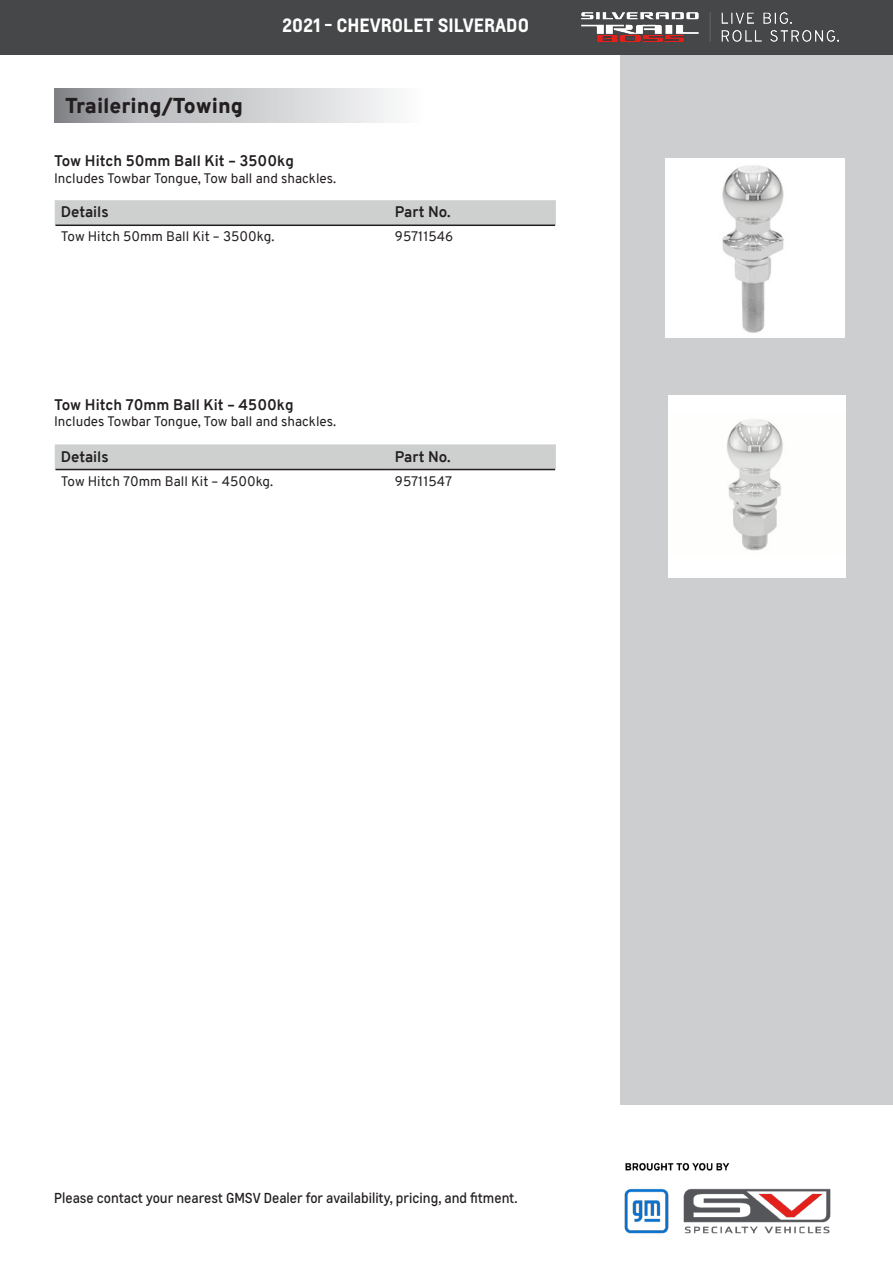
<style>
.page{position:relative;width:893px;height:1263px;background:#fff}
.page>*{position:absolute;margin:0;border:0;box-sizing:border-box;transform-origin:0 0}
.t1{font:900 21px "Overpass";color:#231f20}
.t2{font:700 18px "Louis Global 2";color:#fff}
.t3{font:700 15px "Overpass";color:#231f20}
.t4{font:13.5px "Overpass";color:#231f20}
.t5{font:13.5px "Louis Global 2";color:#231f20}
</style>
<div class="page">
<div style="left:621px;top:19px;width:272px;height:1086px;background:#cdced0"></div>
<div style="left:0;top:0;width:893px;height:54px;background:#464748"></div>
<img style="left:624px;top:1162px;width:207px;height:72px">
<svg style="left:54px;top:89px;width:337px;height:34px;background:#c5c7c9"></svg>
<svg style="left:55px;top:200px;width:501px;height:25px;background:#cacdcc"></svg>
<hr style="left:56px;top:225px;width:333px;height:1px;background:#231f20">
<hr style="left:389px;top:225px;width:166px;height:1px;background:#231f20">
<svg style="left:55px;top:444px;width:501px;height:25px;background:#cccfce"></svg>
<hr style="left:56px;top:469px;width:333px;height:1px;background:#231f20">
<hr style="left:389px;top:469px;width:166px;height:1px;background:#231f20">
<img style="left:665px;top:158px;width:179px;height:179px">
<img style="left:668px;top:396px;width:177px;height:181px">
<img style="left:581px;top:12px;width:258px;height:29px">
<p class="t2" style="left:282px;top:12px;width:248px">2021 - CHEVROLET SILVERADO</p>
<p class="t1" style="left:65px;top:91px;width:179px">Trailering/Towing</p>
<p class="t3" style="left:54px;top:150px;width:241px">Tow Hitch 50mm Ball Kit – 3500kg</p>
<p class="t4" style="left:54px;top:168px;width:284px">Includes Towbar Tongue, Tow ball and shackles.</p>
<p class="t3" style="left:61px;top:201px;width:49px">Details</p>
<p class="t3" style="left:395px;top:201px;width:57px">Part No.</p>
<p class="t4" style="left:61px;top:227px;width:215px">Tow Hitch 50mm Ball Kit – 3500kg.</p>
<p class="t4" style="left:395px;top:227px;width:60px">95711546</p>
<p class="t3" style="left:54px;top:394px;width:241px">Tow Hitch 70mm Ball Kit – 4500kg</p>
<p class="t4" style="left:54px;top:412px;width:284px">Includes Towbar Tongue, Tow ball and shackles.</p>
<p class="t3" style="left:61px;top:446px;width:49px">Details</p>
<p class="t3" style="left:395px;top:446px;width:57px">Part No.</p>
<p class="t4" style="left:61px;top:471px;width:214px">Tow Hitch 70mm Ball Kit – 4500kg.</p>
<p class="t4" style="left:395px;top:471px;width:59px">95711547</p>
<p class="t5" style="left:54px;top:1189px;width:465px">Please contact your nearest GMSV Dealer for availability, pricing, and fitment.</p>
</div>
